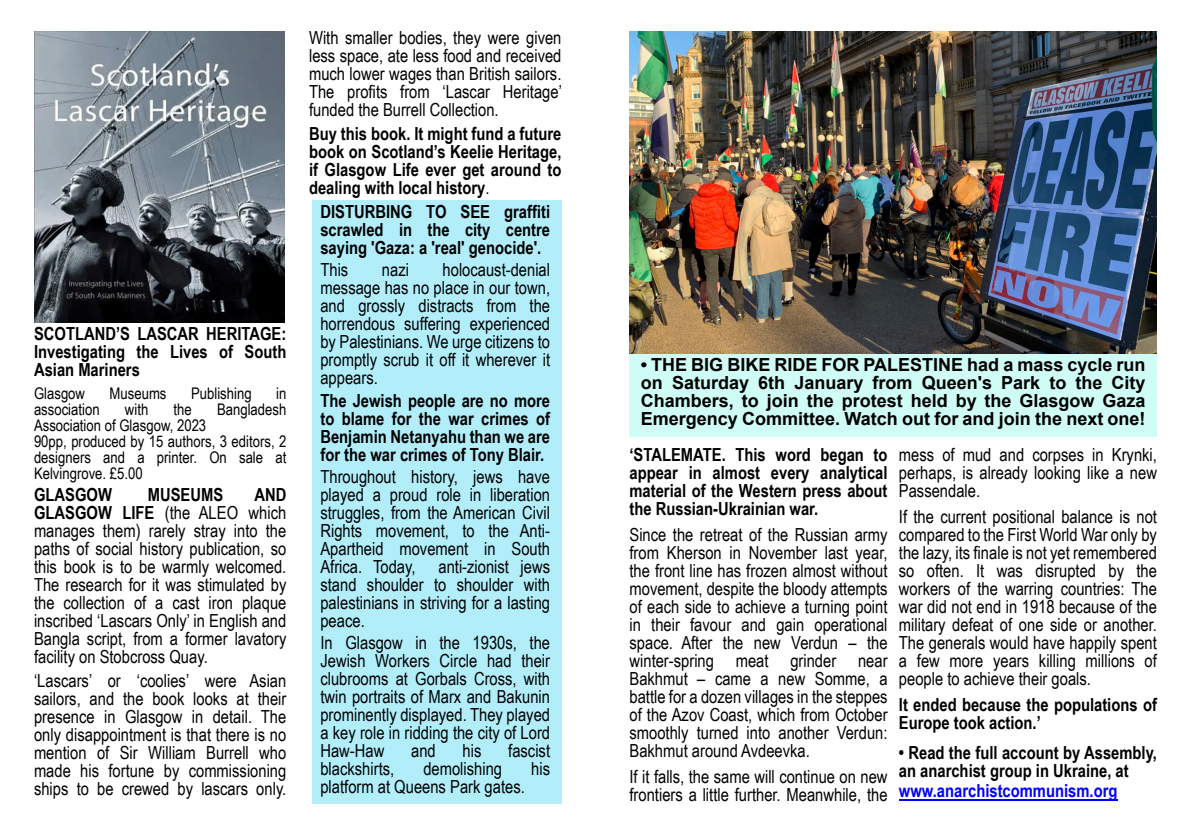
<style>
.page{position:relative;width:1191px;height:840px;background:#fff}
.page>*{position:absolute;margin:0;border:0;box-sizing:border-box;transform-origin:0 0}
.t1{font:18px/18px "Arial Narrow";color:#000;text-align:justify}
.t2{font:700 18px/18px "Arial Narrow";color:#000;text-align:justify}
.t3{font:700 18px/18px "Arial";color:#000;text-align:justify}
.t4{font:700 18px "Arial Narrow";color:#00f}
.t5{font:16px/16px "Arial Narrow";color:#000}
.s1{font-weight:700}
.s2{font-weight:400}
</style>
<div class="page">
<div style="left:312px;top:200px;width:249px;height:602px;background:#b2eefa"></div>
<img style="left:34px;top:31px;width:250px;height:291px">
<div style="left:629px;top:353px;width:528px;height:84px;background:#cffcf4"></div>
<img style="left:629px;top:31px;width:528px;height:322px">
<hr style="left:899px;top:798px;width:218px;height:2px;background:#00f">
<p class="t2" style="left:34px;top:326px;width:254px">SCOTLAND’S LASCAR HERITAGE:<br>Investigating the Lives of South Asian Mariners</p>
<p class="t5" style="left:34px;top:386px;width:53px">Glasgow</p>
<p class="t5" style="left:110px;top:386px;width:58px">Museums</p>
<p class="t5" style="left:191px;top:386px;width:62px">Publishing</p>
<p class="t5" style="left:276px;top:386px;width:12px">in</p>
<p class="t5" style="left:34px;top:402px;width:67px">association</p>
<p class="t5" style="left:125px;top:402px;width:25px">with</p>
<p class="t5" style="left:174px;top:402px;width:20px">the</p>
<p class="t5" style="left:217px;top:402px;width:71px">Bangladesh</p>
<p class="t5" style="left:34px;top:418px;width:254px">Association of Glasgow, 2023<br>90pp, produced by 15 authors, 3 editors, 2 designers and a printer. On sale at<br>Kelvingrove. £5.00</p>
<p class="t2" style="left:34px;top:486px;width:79px">GLASGOW</p>
<p class="t2" style="left:148px;top:486px;width:77px">MUSEUMS</p>
<p class="t1" style="left:34px;top:486px;width:254px;text-indent:220px"><span class="s1">AND GLASGOW LIFE</span> (the ALEO which manages them) rarely stray into the paths of social history publication, so this book is to be warmly welcomed.<br>The research for it was stimulated by the collection of a cast iron plaque inscribed ‘Lascars Only’ in English and Bangla script, from a former lavatory facility on Stobcross Quay.</p>
<p class="t1" style="left:34px;top:672px;width:254px">‘Lascars’ or ‘coolies’ were Asian sailors, and the book looks at their presence in Glasgow in detail. The only disappointment is that there is no mention of Sir William Burrell who made his fortune by commissioning ships to be crewed by lascars only.</p>
<p class="t1" style="left:309px;top:30px;width:254px">With smaller bodies, they were given less space, ate less food and received much lower wages than British sailors.<br>The profits from ‘Lascar Heritage’ funded the Burrell Collection.</p>
<p class="t2" style="left:309px;top:126px;width:254px">Buy this book. It might fund a future book on Scotland’s Keelie Heritage, if Glasgow Life ever get around to dealing with local history<span class="s2">.</span></p>
<p class="t2" style="left:320px;top:204px;width:231px">DISTURBING TO SEE graffiti scrawled in the city centre saying 'Gaza: a 'real' genocide'.</p>
<p class="t1" style="left:320px;top:262px;width:29px">This</p>
<p class="t1" style="left:382px;top:262px;width:29px">nazi</p>
<p class="t1" style="left:320px;top:262px;width:231px;text-indent:122px">holocaust-denial message has no place in our town, and grossly distracts from the horrendous suffering experienced by Palestinians. We urge citizens to promptly scrub it off it wherever it appears.</p>
<p class="t2" style="left:320px;top:392px;width:231px">The Jewish people are no more to blame for the war crimes of Benjamin Netanyahu than we are for the war crimes of Tony Blair.</p>
<p class="t1" style="left:320px;top:468px;width:231px">Throughout history, jews have played a proud role in liberation struggles, from the American Civil Rights movement, to the Anti-Apartheid movement in South Africa. Today,</p>
<p class="t1" style="left:320px;top:558px;width:231px;text-indent:118px">anti-zionist jews stand shoulder to shoulder with palestinians in striving for a lasting peace.</p>
<p class="t1" style="left:320px;top:634px;width:231px">In Glasgow in the 1930s, the Jewish Workers Circle had their clubrooms at Gorbals Cross, with twin portraits of Marx and Bakunin prominently displayed. They played a key role in ridding the city of Lord Haw-Haw</p>
<p class="t1" style="left:411px;top:742px;width:26px">and</p>
<p class="t1" style="left:462px;top:742px;width:20px">his</p>
<p class="t1" style="left:508px;top:742px;width:43px">fascist</p>
<p class="t1" style="left:320px;top:760px;width:75px">blackshirts,</p>
<p class="t1" style="left:423px;top:760px;width:80px">demolishing</p>
<p class="t1" style="left:531px;top:760px;width:20px">his</p>
<p class="t1" style="left:320px;top:778px;width:206px">platform at Queens Park gates.</p>
<p class="t3" style="left:641px;top:357px;width:506px">• THE BIG BIKE RIDE FOR PALESTINE had a mass cycle run on Saturday 6th January from Queen's Park to the City Chambers, to join the protest held by the Glasgow Gaza Emergency Committee. Watch out for and join the next one!</p>
<p class="t2" style="left:629px;top:447px;width:259px">‘STALEMATE. This word began to appear in almost every analytical material of the Western press about the Russian-Ukrainian war.</p>
<p class="t1" style="left:629px;top:527px;width:259px">Since the retreat of the Russian army from Kherson in November last year, the front line has frozen almost without movement, despite the bloody attempts of each side to achieve a turning point in their favour and gain operational space. After the new Verdun – the winter-spring meat grinder near Bakhmut – came a new Somme, a battle for a dozen villages in the steppes of the Azov Coast, which from October smoothly turned into another Verdun:<br>Bakhmut around Avdeevka.</p>
<p class="t1" style="left:629px;top:769px;width:259px">If it falls, the same will continue on new frontiers a little further. Meanwhile, the</p>
<p class="t1" style="left:899px;top:447px;width:259px">mess of mud and corpses in Krynki, perhaps, is already looking like a new Passendale.</p>
<p class="t1" style="left:899px;top:509px;width:259px">If the current positional balance is not compared to the First World War only by the lazy, its finale is not yet remembered so often. It was disrupted by the workers of the warring countries: The war did not end in 1918 because of the military defeat of one side or another.<br>The generals would have happily spent a few more years killing millions of people to achieve their goals.</p>
<p class="t2" style="left:899px;top:697px;width:259px">It ended because the populations of<br>Europe took action.’</p>
<p class="t2" style="left:899px;top:745px;width:259px">• Read the full account by Assembly, an anarchist group in Ukraine, at</p>
<p class="t4" style="left:899px;top:783px;width:220px">www.anarchistcommunism.org</p>
</div>
